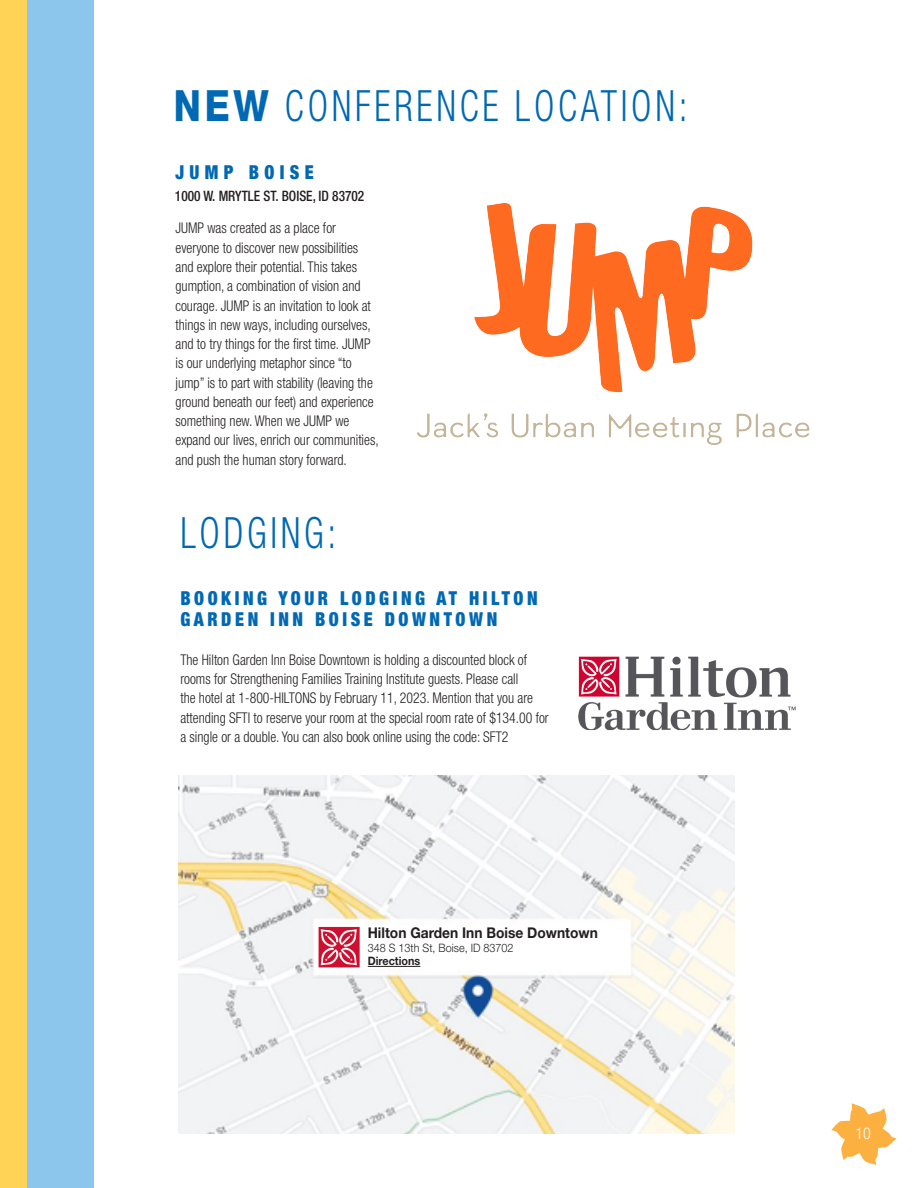
<style>
.page{position:relative;width:918px;height:1188px;background:#fff}
.page>*{position:absolute;margin:0;border:0;box-sizing:border-box;transform-origin:0 0}
.t1{font:300 condensed 43.2px "Helvetica Neue";letter-spacing:.1em;color:#0168b3;scale:.85 1}
.t2{font:900 condensed 19.2px/21px "Helvetica Neue";letter-spacing:.2em;color:#0168b3;scale:.93 1}
.t3{font:900 condensed 19.2px "Helvetica Neue";letter-spacing:.3em;color:#0168b3;scale:.93 1}
.t4{font:300 condensed 16.2px "Helvetica Neue";color:#fff}
.t5{font:300 condensed 14.85px/19.2px "Helvetica Neue";color:#231f20;scale:.93 1}
.t6{font:700 14.85px "Helvetica Neue";color:#231f20;scale:.93 1}
.t7{font:500 condensed 14.4px "Helvetica Neue";color:#231f20;scale:.93 1}
.t8{font:300 11.7px "Helvetica Neue";color:#231f20;scale:.93 1}
.t9{font:700 11.7px "Helvetica Neue";color:#231f20;scale:.93 1}
.s1{font-weight:800;font-stretch:normal}
</style>
<div class="page">
<img style="left:418px;top:203px;width:392px;height:241px">
<img style="left:178px;top:775px;width:556px;height:359px">
<div style="left:0;top:0;width:29px;height:1188px;background:#fed356"></div>
<div style="left:27px;top:0;width:67px;height:1188px;background:#8cc6ec"></div>
<svg style="left:831px;top:1103px;width:66px;height:62px"></svg>
<img style="left:578px;top:656px;width:218px;height:74px">
<img style="left:315px;top:921px;width:49px;height:49px">
<div style="left:363px;top:925px;width:205px;height:44px;background:#fff"></div>
<hr style="left:368px;top:966px;width:52px;height:1px;background:#231f20">
<p class="t1" style="left:174px;top:81px;width:606px"><span class="s1">NEW</span> CONFERENCE LOCATION:</p>
<p class="t3" style="left:176px;top:160px;width:150px">JUMP BOISE</p>
<p class="t7" style="left:175px;top:188px;width:205px">1000 W. MRYTLE ST. BOISE, ID 83702</p>
<p class="t5" style="left:176px;top:219px;width:220px">JUMP was created as a place for everyone to discover new possibilities and explore their potential. This takes gumption, a combination of vision and courage. JUMP is an invitation to look at things in new ways, including ourselves, and to try things for the first time. JUMP is our underlying metaphor since “to jump” is to part with stability (leaving the ground beneath our feet) and experience something new. When we JUMP we expand our lives, enrich our communities, and push the human story forward.</p>
<p class="t1" style="left:180px;top:508px;width:185px">LODGING:</p>
<p class="t2" style="left:180px;top:588px;width:386px">BOOKING YOUR LODGING AT HILTON<br>GARDEN INN BOISE DOWNTOWN</p>
<p class="t5" style="left:180px;top:650px;width:398px">The Hilton Garden Inn Boise Downtown is holding a discounted block of rooms for Strengthening Families Training Institute guests. Please call<br>the hotel at 1-800-HILTONS by February 11, 2023. Mention that you are attending SFTI to reserve your room at the special room rate of $134.00 for a single or a double. You can also book online using the code: SFT2</p>
<p class="t6" style="left:368px;top:924px;width:249px">Hilton Garden Inn Boise Downtown</p>
<p class="t8" style="left:368px;top:940px;width:158px">348 S 13th St, Boise, ID 83702</p>
<p class="t9" style="left:368px;top:954px;width:58px">Directions</p>
<p class="t4" style="left:856px;top:1124px;width:17px">10</p>
</div>
